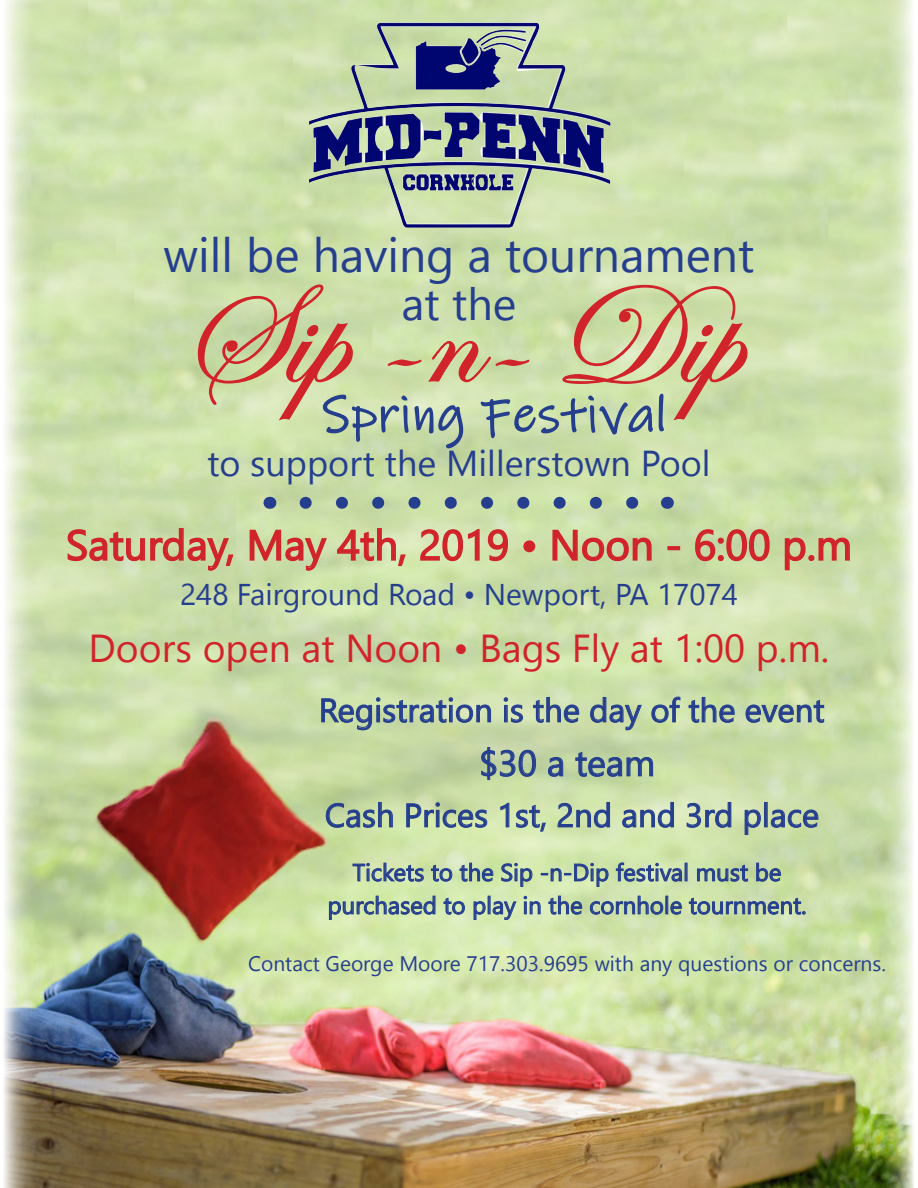
<style>
.page{position:relative;width:918px;height:1188px;background:#fff}
.page>*{position:absolute;margin:0;border:0;box-sizing:border-box;transform-origin:0 0}
.t1{font:144px "Edwardian Script ITC";color:#d1232a}
.t2{font:51px "Ink Free";letter-spacing:.02em;color:#253f8e}
.t3{font:48px "Segoe UI Historic";color:#253f8e}
.t4{font:45px "Segoe UI Historic";color:#253f8e}
.t5{font:42px "Segoe UI Historic";color:#d1232a}
.t6{font:39px "Segoe UI Historic";color:#d1232a}
.t7{font:36px "Segoe UI Historic";color:#253f8e}
.t8{font:33px "Segoe UI Historic";color:#253f8e}
.t9{font:30px "Segoe UI Historic";color:#253f8e}
.t10{font:24px "Segoe UI Historic";color:#253f8e}
.t11{font:21px "Segoe UI Historic";color:#253f8e}
</style>
<div class="page">
<img style="left:4px;top:0;width:910px;height:1188px">
<img style="left:309px;top:23px;width:306px;height:103px">
<svg style="left:197px;top:284px;width:551px;height:183px;background:#c8cfa2"></svg>
<svg style="left:67px;top:527px;width:168px;height:44px;background:#cab88f"></svg>
<svg style="left:249px;top:529px;width:79px;height:42px;background:#ccb68d"></svg>
<svg style="left:336px;top:527px;width:71px;height:40px;background:#d0bb94"></svg>
<svg style="left:419px;top:528px;width:61px;height:34px;background:#d5b592"></svg>
<svg style="left:487px;top:528px;width:22px;height:34px"></svg>
<svg style="left:523px;top:540px;width:13px;height:13px"></svg>
<svg style="left:552px;top:528px;width:100px;height:34px;background:#cbb18a"></svg>
<div style="left:667px;top:546px;width:13px;height:4px;border:2px solid #d1232a"></div>
<svg style="left:694px;top:528px;width:76px;height:34px;background:#c8a884"></svg>
<svg style="left:784px;top:537px;width:67px;height:34px;background:#c8b187"></svg>
<svg style="left:321px;top:697px;width:170px;height:33px;background:#aec2a5"></svg>
<svg style="left:503px;top:697px;width:20px;height:26px"></svg>
<svg style="left:533px;top:697px;width:46px;height:26px"></svg>
<svg style="left:590px;top:697px;width:52px;height:33px;background:#acc0a2"></svg>
<svg style="left:651px;top:696px;width:30px;height:27px"></svg>
<svg style="left:688px;top:697px;width:47px;height:26px"></svg>
<svg style="left:745px;top:699px;width:80px;height:33px;background:#b1c5a5"></svg>
<svg style="left:481px;top:747px;width:55px;height:33px;background:#a1b59f"></svg>
<svg style="left:548px;top:757px;width:15px;height:20px"></svg>
<svg style="left:575px;top:752px;width:78px;height:25px;background:#9eb49b"></svg>
<svg style="left:326px;top:802px;width:67px;height:26px;background:#a4ba9e"></svg>
<svg style="left:406px;top:802px;width:82px;height:26px;background:#abc0a3"></svg>
<svg style="left:500px;top:803px;width:10px;height:25px"></svg>
<svg style="left:516px;top:804px;width:30px;height:28px"></svg>
<svg style="left:557px;top:802px;width:53px;height:26px"></svg>
<svg style="left:622px;top:802px;width:52px;height:26px"></svg>
<svg style="left:686px;top:802px;width:46px;height:26px"></svg>
<svg style="left:744px;top:809px;width:17px;height:26px"></svg>
<div style="left:764px;top:802px;width:4px;height:25px;border:1px solid #253f8e"></div>
<svg style="left:771px;top:809px;width:48px;height:19px"></svg>
<svg style="left:329px;top:862px;width:477px;height:58px;background:#b4caa7"></svg>
<svg style="left:306px;top:497px;width:343px;height:12px;background:#a1b6a1"></svg>
<svg style="left:269px;top:497px;width:1px;height:12px"></svg>
<svg style="left:667px;top:497px;width:1px;height:12px"></svg>
<p class="t3" style="left:164px;top:227px;width:592px">will be having a tournament</p>
<p class="t4" style="left:402px;top:278px;width:116px">at the</p>
<p class="t1" style="left:180px;top:257px;width:560px">Sip -n- Dip</p>
<p class="t2" style="left:322px;top:385px;width:346px">Spring Festival</p>
<p class="t7" style="left:207px;top:442px;width:505px">to support the Millerstown Pool</p>
<p class="t5" style="left:66px;top:521px;width:788px">Saturday, May 4th, 2019 • Noon - 6:00 p.m</p>
<p class="t9" style="left:180px;top:577px;width:559px">248 Fairground Road • Newport, PA 17074</p>
<p class="t6" style="left:89px;top:626px;width:742px">Doors open at Noon • Bags Fly at 1:00 p.m.</p>
<p class="t8" style="left:319px;top:691px;width:507px">Registration is the day of the event</p>
<p class="t7" style="left:479px;top:742px;width:178px">$30 a team</p>
<p class="t8" style="left:325px;top:796px;width:496px">Cash Prices 1st, 2nd and 3rd place</p>
<p class="t10" style="left:353px;top:859px;width:430px">Tickets to the Sip -n-Dip festival must be</p>
<p class="t10" style="left:328px;top:892px;width:480px">purchased to play in the cornhole tournment.</p>
<p class="t11" style="left:248px;top:951px;width:639px">Contact George Moore 717.303.9695 with any questions or concerns.</p>
</div>
